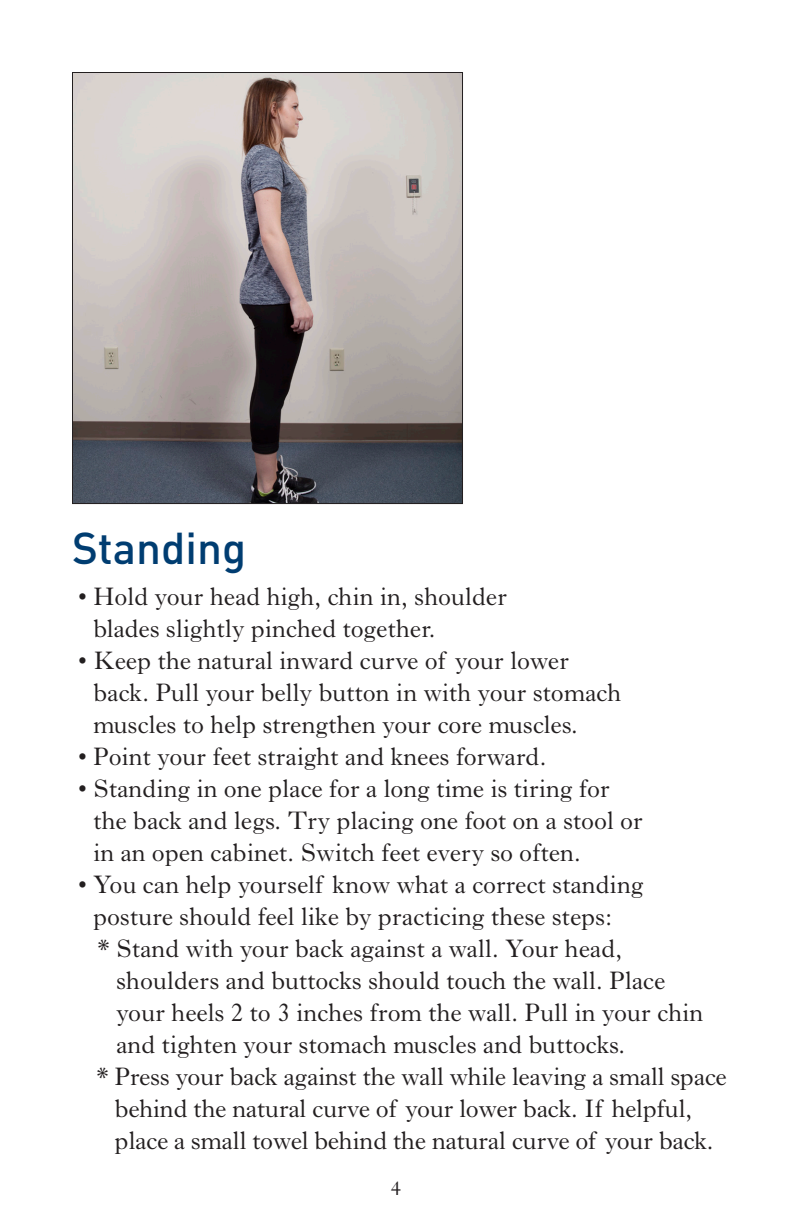
<style>
.page{position:relative;width:792px;height:1224px;background:#fff}
.page>*{position:absolute;margin:0;border:0;box-sizing:border-box;transform-origin:0 0}
.t1{font:500 44px "DINOT";color:#003d71}
.t2{font:26px/32px "Imprint MT Pro";letter-spacing:-.01em;color:#231f20;scale:.96 1}
.t3{font:20px "Imprint MT Pro";color:#231f20}
</style>
<div class="page">
<img style="left:74px;top:74px;width:387px;height:428px">
<p class="t1" style="left:72px;top:520px;width:176px">Standing</p>
<p class="t2" style="left:93px;top:580px;width:433px;text-indent:-15px">• Hold your head high, chin in, shoulder blades slightly pinched together.</p>
<p class="t2" style="left:93px;top:644px;width:552px;text-indent:-15px">• Keep the natural inward curve of your lower back. Pull your belly button in with your stomach muscles to help strengthen your core muscles.</p>
<p class="t2" style="left:78px;top:740px;width:489px">• Point your feet straight and knees forward.</p>
<p class="t2" style="left:93px;top:772px;width:574px;text-indent:-15px">• Standing in one place for a long time is tiring for the back and legs. Try placing one foot on a stool or in an open cabinet. Switch feet every so often.</p>
<p class="t2" style="left:93px;top:868px;width:575px;text-indent:-15px">• You can help yourself know what a correct standing posture should feel like by practicing these steps:</p>
<p class="t2" style="left:116px;top:932px;width:613px;text-indent:-19px">* Stand with your back against a wall. Your head, shoulders and buttocks should touch the wall. Place your heels 2 to 3 inches from the wall. Pull in your chin and tighten your stomach muscles and buttocks.</p>
<p class="t2" style="left:115px;top:1060px;width:640px;text-indent:-19px">* Press your back against the wall while leaving a small space behind the natural curve of your lower back. If helpful, place a small towel behind the natural curve of your back.</p>
<p class="t3" style="left:391px;top:1177px;width:12px">4</p>
</div>
